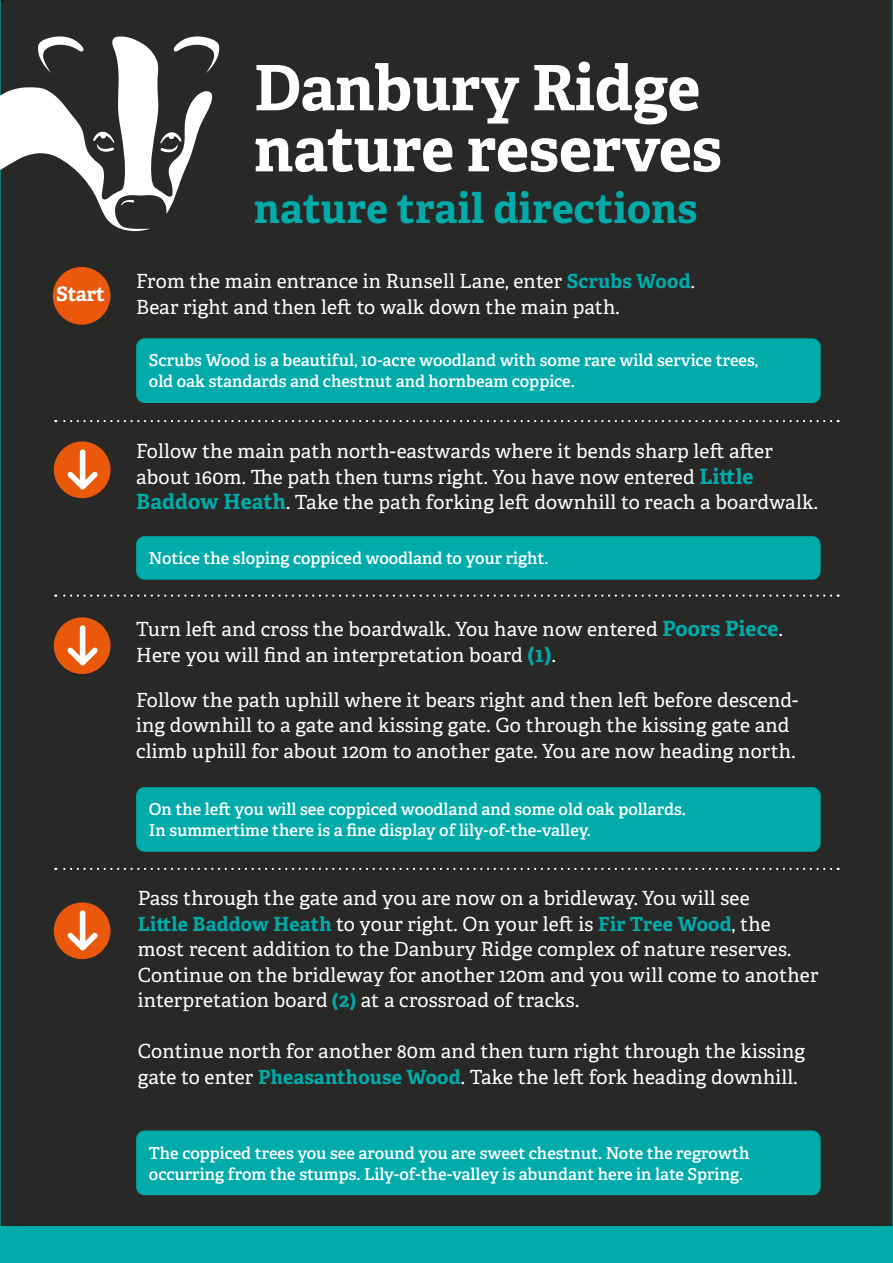
<style>
.page{position:relative;width:893px;height:1263px;background:#fff}
.page>*{position:absolute;margin:0;border:0;box-sizing:border-box;transform-origin:0 0}
.t1{font:700 62.55px/61.1px "Adelle";color:#fff}
.t2{font:700 41.25px "Adelle";letter-spacing:.01em;color:#00abaa}
.t3{font:700 19.95px "Adelle";letter-spacing:-.01em;color:#fff}
.t4{font:19.5px/25.5px "Adelle";letter-spacing:.01em;color:#fff}
.t5{font:600 16.5px/21px "Adelle";color:#fff}
.s1{font-weight:700;color:#00abaa}
.s2{font-weight:700;font-size:21px;color:#00abaa}
</style>
<div class="page">
<div style="left:0;top:0;width:893px;height:1227px;background:#282827"></div>
<svg style="left:0;top:34px;width:221px;height:197px"></svg>
<div style="left:0;top:1227px;width:893px;height:36px;background:#00abaa"></div>
<svg style="left:55px;top:420px;width:776px;height:2px;background:#60605f"></svg>
<div style="left:136px;top:338px;width:685px;height:65px;background:#00abaa;border-radius:9px"></div>
<div style="left:136px;top:536px;width:685px;height:44px;background:#00abaa;border-radius:9px"></div>
<svg style="left:55px;top:594px;width:776px;height:3px;background:#4e4e4e"></svg>
<div style="left:136px;top:787px;width:685px;height:65px;background:#00abaa;border-radius:9px"></div>
<svg style="left:55px;top:868px;width:776px;height:2px;background:#60605f"></svg>
<div style="left:136px;top:1130px;width:685px;height:65px;background:#00abaa;border-radius:9px"></div>
<div style="left:54px;top:441px;width:56px;height:57px;background:#ea580c;border-radius:50%"></div>
<svg style="left:68px;top:449px;width:30px;height:40px"></svg>
<div style="left:53px;top:267px;width:57px;height:58px;background:#ea580c;border-radius:50%"></div>
<div style="left:54px;top:617px;width:56px;height:57px;background:#ea580c;border-radius:50%"></div>
<svg style="left:68px;top:625px;width:30px;height:40px"></svg>
<div style="left:54px;top:902px;width:56px;height:57px;background:#ea580c;border-radius:50%"></div>
<svg style="left:68px;top:910px;width:30px;height:40px"></svg>
<p class="t3" style="left:56px;top:281px;width:50px">Start</p>
<h1 class="t1" style="left:254px;top:58px;width:469px">Danbury Ridge nature reserves</h1>
<h2 class="t2" style="left:254px;top:182px;width:445px">nature trail directions</h2>
<p class="t4" style="left:136px;top:269px;width:560px">From the main entrance in Runsell Lane, enter <span class="s1">Scrubs Wood</span>.<br>Bear right and then left to walk down the main path.</p>
<p class="t5" style="left:149px;top:349px;width:611px">Scrubs Wood is a beautiful, 10-acre woodland with some rare wild service trees, old oak standards and chestnut and hornbeam coppice.</p>
<p class="t4" style="left:136px;top:439px;width:683px">Follow the main path north-eastwards where it bends sharp left after about 160m. The path then turns right. You have now entered <span class="s2">Little<br>Baddow Heath</span>. Take the path forking left downhill to reach a boardwalk.</p>
<p class="t5" style="left:149px;top:547px;width:401px">Notice the sloping coppiced woodland to your right.</p>
<p class="t4" style="left:136px;top:617px;width:648px">Turn left and cross the boardwalk. You have now entered <span class="s2">Poors Piece</span>.<br>Here you will find an interpretation board <span class="s2">(1)</span>.</p>
<p class="t4" style="left:136px;top:687px;width:664px">Follow the path uphill where it bears right and then left before descend&shy;ing downhill to a gate and kissing gate. Go through the kissing gate and climb uphill for about 120m to another gate. You are now heading north.</p>
<p class="t5" style="left:149px;top:798px;width:539px">On the left you will see coppiced woodland and some old oak pollards.<br>In summertime there is a fine display of lily-of-the-valley.</p>
<p class="t4" style="left:138px;top:886px;width:682px">Pass through the gate and you are now on a bridleway. You will see<br><span class="s1">Little Baddow Heath</span> to your right. On your left is <span class="s1">Fir Tree Wood</span>, the most recent addition to the Danbury Ridge complex of nature reserves.<br>Continue on the bridleway for another 120m and you will come to another interpretation board <span class="s1">(2)</span> at a crossroad of tracks.</p>
<p class="t4" style="left:138px;top:1039px;width:669px">Continue north for another 80m and then turn right through the kissing gate to enter <span class="s1">Pheasanthouse Wood</span>. Take the left fork heading downhill.</p>
<p class="t5" style="left:149px;top:1141px;width:602px">The coppiced trees you see around you are sweet chestnut. Note the regrowth occurring from the stumps. Lily-of-the-valley is abundant here in late Spring.</p>
</div>
